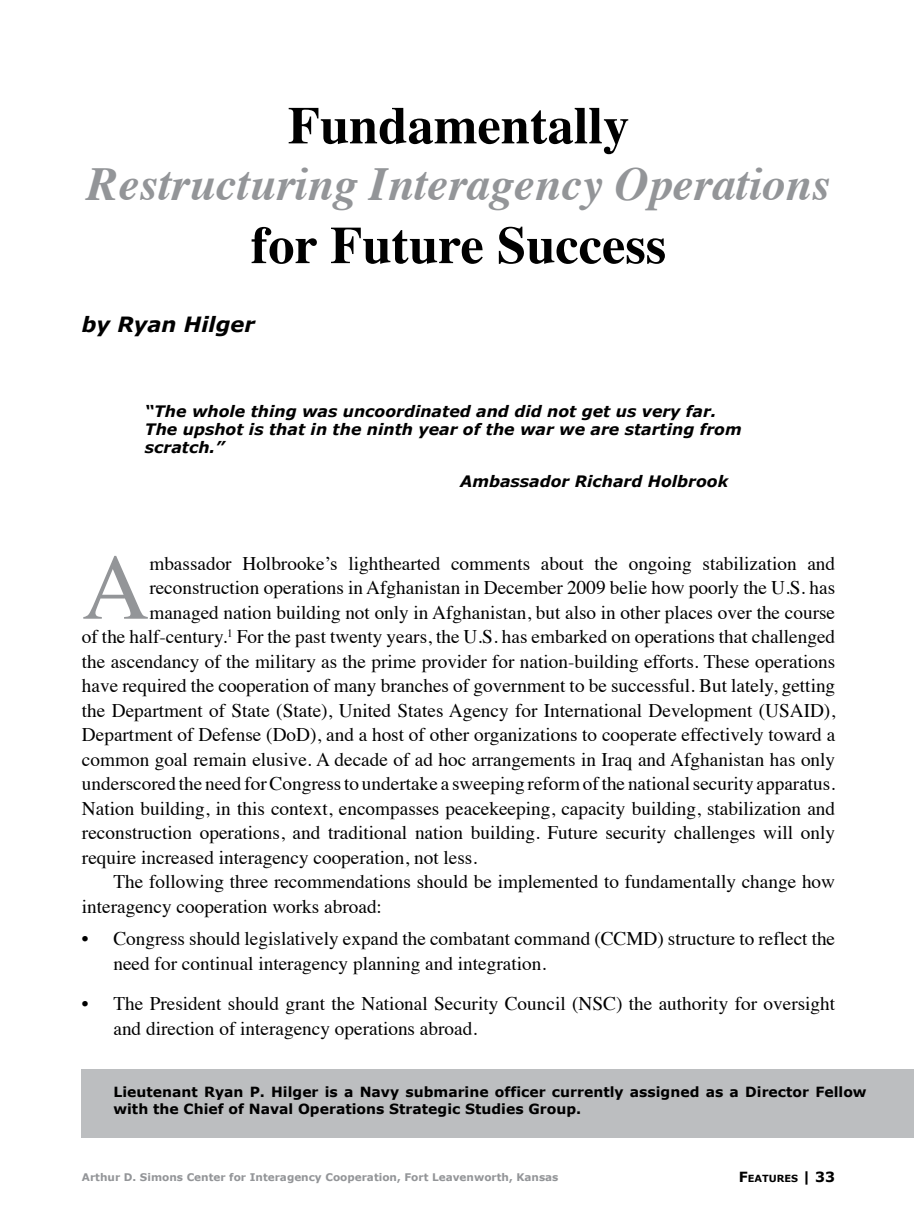
<style>
.page{position:relative;width:914px;height:1229px;background:#fff}
.page>*{position:absolute;margin:0;border:0;box-sizing:border-box;transform-origin:0 0}
.t1{font:93.27px "Times";color:#939598}
.t2{font:700 52.5px "Times";color:#000}
.t3{font:italic 700 47.25px "Times";color:#939598}
.t4{font:italic 700 21px "Verdana";color:#000}
.t5{font:19.25px/24.5px "Times";color:#000}
.t6{font:italic 700 15.75px/18.2px "Verdana";color:#000}
.t7{font:700 14px/16.8px "Verdana";color:#000}
.t8{font:700 10.5px "Verdana";color:#939598}
.t9{font:700 9.8px "Verdana";color:#000}
.s1{font-size:14px}
</style>
<div class="page">
<div style="left:82px;top:1069px;width:832px;height:68px;background:#bcbec0"></div>
<h2 class="t2" style="left:288px;top:75px;width:343px">Fundamentally</h2>
<h3 class="t3" style="left:87px;top:140px;width:744px">Restructuring Interagency Operations</h3>
<h2 class="t2" style="left:251px;top:195px;width:417px">for Future Success</h2>
<p class="t4" style="left:82px;top:311px;width:174px">by Ryan Hilger</p>
<p class="t6" style="left:145px;top:402px;width:598px">“The whole thing was uncoordinated and did not get us very far.<br>The upshot is that in the ninth year of the war we are starting from scratch.”</p>
<p class="t6" style="left:460px;top:472px;width:269px">Ambassador Richard Holbrook</p>
<h1 class="t1" style="left:82px;top:500px;width:69px">A</h1>
<p class="t5" style="left:149px;top:549px;width:687px">mbassador Holbrooke’s lighthearted comments about the ongoing stabilization and</p>
<p class="t5" style="left:149px;top:574px;width:687px">reconstruction operations in Afghanistan in December 2009 belie how poorly the U.S. has</p>
<p class="t5" style="left:149px;top:598px;width:687px">managed nation building not only in Afghanistan, but also in other places over the course</p>
<p class="t5" style="left:82px;top:623px;width:754px">of the half-century.<sup>1</sup> For the past twenty years, the U.S. has embarked on operations that challenged</p>
<p class="t5" style="left:82px;top:647px;width:754px">the ascendancy of the military as the prime provider for nation-building efforts. These operations</p>
<p class="t5" style="left:82px;top:672px;width:754px">have required the cooperation of many branches of government to be successful. But lately, getting</p>
<p class="t5" style="left:82px;top:696px;width:754px">the Department of State (State), United States Agency for International Development (USAID),</p>
<p class="t5" style="left:82px;top:721px;width:754px">Department of Defense (DoD), and a host of other organizations to cooperate effectively toward a</p>
<p class="t5" style="left:82px;top:745px;width:754px">common goal remain elusive. A decade of ad hoc arrangements in Iraq and Afghanistan has only</p>
<p class="t5" style="left:82px;top:770px;width:754px">underscored the need for Congress to undertake a sweeping reform of the national security apparatus.</p>
<p class="t5" style="left:82px;top:794px;width:754px">Nation building, in this context, encompasses peacekeeping, capacity building, stabilization and</p>
<p class="t5" style="left:82px;top:819px;width:754px">reconstruction operations, and traditional nation building. Future security challenges will only</p>
<p class="t5" style="left:82px;top:843px;width:397px">require increased interagency cooperation, not less.</p>
<p class="t5" style="left:113px;top:868px;width:723px">The following three recommendations should be implemented to fundamentally change how</p>
<p class="t5" style="left:82px;top:892px;width:301px">interagency cooperation works abroad:</p>
<p class="t5" style="left:113px;top:925px;width:723px;text-indent:-31px">• Congress should legislatively expand the combatant command (CCMD) structure to reflect the need for continual interagency planning and integration.</p>
<p class="t5" style="left:113px;top:989px;width:723px;text-indent:-31px">• The President should grant the National Security Council (NSC) the authority for oversight and direction of interagency operations abroad.</p>
<p class="t7" style="left:113px;top:1082px;width:754px">Lieutenant Ryan P. Hilger is a Navy submarine officer currently assigned as a Director Fellow with the Chief of Naval Operations Strategic Studies Group.</p>
<p class="t8" style="left:82px;top:1170px;width:478px">Arthur D. Simons Center for Interagency Cooperation, Fort Leavenworth, Kansas</p>
<p class="t9" style="left:738px;top:1171px;width:98px"><span class="s1">F</span>EATURES <span class="s1">|</span> <span class="s1">33</span></p>
</div>
